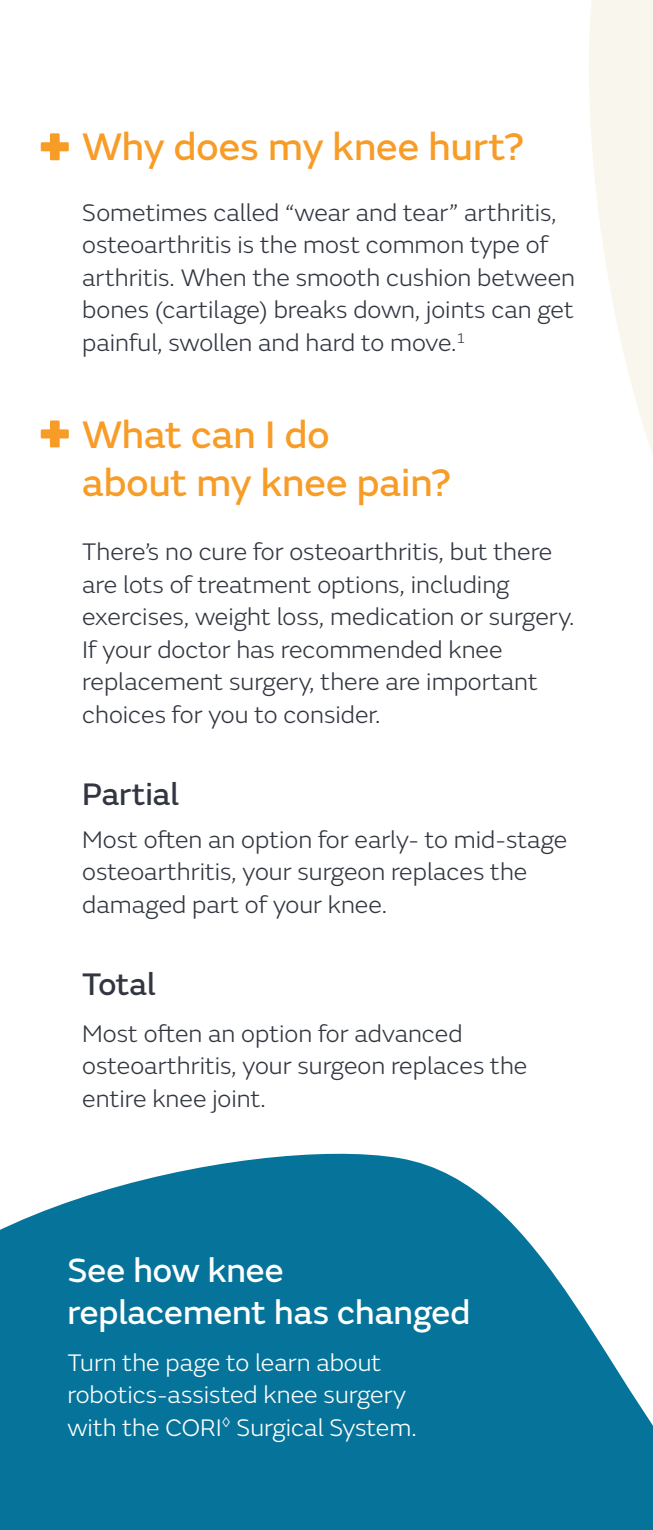
<style>
.page{position:relative;width:653px;height:1530px;background:#fff}
.page>*{position:absolute;margin:0;border:0;box-sizing:border-box;transform-origin:0 0}
.t1{font:40px/48px "SN Emeric Core";color:#f89c28}
.t2{font:35px/42px "SN Emeric Core";color:#fff}
.t3{font:32.5px "SN Emeric Core";color:#323640}
.t4{font:300 25px/32.5px "SN Emeric";color:#323640}
.t5{font:300 25px/32.5px "SN Emeric";color:#fff}
</style>
<div class="page">
<svg style="left:589px;top:0;width:63px;height:452px;fill:#f9f7ed"></svg>
<svg style="left:0;top:1153px;width:652px;height:377px;background:#2a88a8"></svg>
<div style="left:41px;top:142px;width:28px;height:9px;background:#f89c28"></div>
<div style="left:50px;top:133px;width:10px;height:27px;background:#f89c28"></div>
<div style="left:41px;top:429px;width:28px;height:10px;background:#f89c28"></div>
<div style="left:50px;top:420px;width:10px;height:27px;background:#f89c28"></div>
<h1 class="t1" style="left:82px;top:122px;width:443px">Why does my knee hurt?</h1>
<p class="t4" style="left:82px;top:196px;width:494px">Sometimes called “wear and tear” arthritis, osteoarthritis is the most common type of arthritis. When the smooth cushion between bones (cartilage) breaks down, joints can get painful, swollen and hard to move.<sup>1</sup></p>
<h1 class="t1" style="left:82px;top:410px;width:370px">What can I do<br>about my knee pain?</h1>
<p class="t4" style="left:82px;top:536px;width:493px">There’s no cure for osteoarthritis, but there are lots of treatment options, including exercises, weight loss, medication or surgery.<br>If your doctor has recommended knee replacement surgery, there are important choices for you to consider.</p>
<h3 class="t3" style="left:82px;top:774px;width:98px">Partial</h3>
<p class="t4" style="left:82px;top:823px;width:486px">Most often an option for early- to mid-stage osteoarthritis, your surgeon replaces the damaged part of your knee.</p>
<h3 class="t3" style="left:82px;top:964px;width:75px">Total</h3>
<p class="t4" style="left:82px;top:1017px;width:446px">Most often an option for advanced osteoarthritis, your surgeon replaces the entire knee joint.</p>
<h2 class="t2" style="left:68px;top:1249px;width:404px">See how knee replacement has changed</h2>
<p class="t5" style="left:68px;top:1346px;width:350px">Turn the page to learn about robotics-assisted knee surgery with the CORI<sup>◊</sup> Surgical System.</p>
</div>
